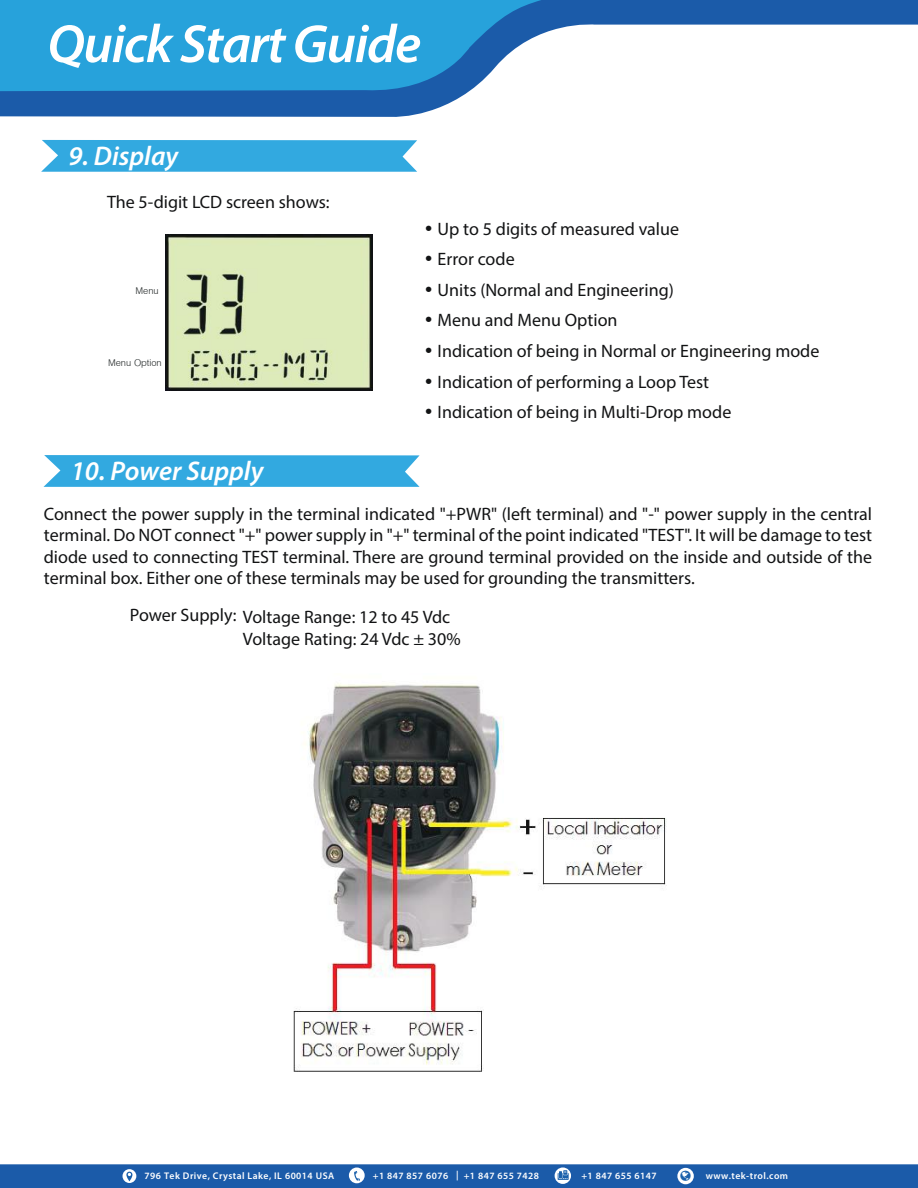
<style>
.page{position:relative;width:918px;height:1188px;background:#fff}
.page>*{position:absolute;margin:0;border:0;box-sizing:border-box;transform-origin:0 0}
.t1{font:italic 600 54.15px "Myriad Pro";letter-spacing:-.025em;color:#fff}
.t2{font:italic 600 42px "Myriad Pro";letter-spacing:-.025em;color:#fff}
.t3{font:italic 600 27px "Myriad Pro";color:#fff}
.t4{font:18px/21.6px "Myriad Pro";color:#121314}
.t5{font:14.25px "Cordia UPC";letter-spacing:-.005em;color:#222727}
.t6{font:600 9.6px "Myriad Pro";letter-spacing:.05em;color:#fff}
.s1{font-size:25.5px}
</style>
<div class="page">
<svg style="left:0;top:0;width:918px;height:117px"></svg>
<svg style="left:0;top:0;width:541px;height:93px;background:#309fd7"></svg>
<div style="left:0;top:1164px;width:918px;height:24px;background:#1b5ba9"></div>
<svg style="left:123px;top:1169px;width:13px;height:14px"></svg>
<svg style="left:126px;top:1172px;width:6px;height:9px"></svg>
<svg style="left:555px;top:1167px;width:16px;height:17px"></svg>
<div style="left:349px;top:1168px;width:16px;height:15px;background:#fff;border-radius:50%"></div>
<svg style="left:354px;top:1171px;width:6px;height:10px"></svg>
<svg style="left:558px;top:1170px;width:11px;height:10px"></svg>
<div style="left:677px;top:1168px;width:17px;height:16px;background:#fff;border-radius:50%"></div>
<img style="left:165px;top:235px;width:208px;height:155px">
<svg style="left:41px;top:140px;width:376px;height:32px;background:#3dade1"></svg>
<svg style="left:44px;top:455px;width:376px;height:32px;background:#3dade1"></svg>
<img style="left:293px;top:683px;width:374px;height:389px">
<h2 class="t2" style="left:134px;top:6px;width:291px">Quick Start Guide</h2>
<h1 class="t1" style="left:47px;top:9px;width:375px">Quick Start Guide</h1>
<h3 class="t3" style="left:69px;top:139px;width:111px">9. Display</h3>
<p class="t4" style="left:107px;top:191px;width:224px">The 5-digit LCD screen shows:</p>
<p class="t5" style="left:136px;top:282px;width:25px">Menu</p>
<p class="t5" style="left:108px;top:353px;width:55px">Menu Option</p>
<h3 class="t3" style="left:71px;top:454px;width:194px">10. Power Supply</h3>
<p class="t4" style="left:425px;top:217px;width:256px"><span class="s1">•</span> Up to 5 digits of measured value</p>
<p class="t4" style="left:425px;top:248px;width:91px"><span class="s1">•</span> Error code</p>
<p class="t4" style="left:425px;top:279px;width:250px"><span class="s1">•</span> Units (Normal and Engineering)</p>
<p class="t4" style="left:425px;top:309px;width:194px"><span class="s1">•</span> Menu and Menu Option</p>
<p class="t4" style="left:425px;top:340px;width:396px"><span class="s1">•</span> Indication of being in Normal or Engineering mode</p>
<p class="t4" style="left:425px;top:370px;width:286px"><span class="s1">•</span> Indication of performing a Loop Test</p>
<p class="t4" style="left:425px;top:401px;width:308px"><span class="s1">•</span> Indication of being in Multi-Drop mode</p>
<p class="t4" style="left:44px;top:503px;width:830px;text-align:justify">Connect the power supply in the terminal indicated "+PWR" (left terminal) and "-" power supply in the central terminal. Do NOT connect "+" power supply in "+" terminal of the point indicated "TEST". It will be damage to test diode used to connecting TEST terminal. There are ground terminal provided on the inside and outside of the terminal box. Either one of these terminals may be used for grounding the transmitters.</p>
<p class="t4" style="left:243px;top:606px;width:219px;text-indent:-113px">Power Supply: Voltage Range: 12 to 45 Vdc<br>Voltage Rating: 24 Vdc ± 30%</p>
<p class="t6" style="left:145px;top:1170px;width:191px">796 Tek Drive, Crystal Lake, IL 60014 USA</p>
<p class="t6" style="left:373px;top:1170px;width:168px">+1 847 857 6076 | +1 847 655 7428</p>
<p class="t6" style="left:581px;top:1170px;width:77px">+1 847 655 6147</p>
<p class="t6" style="left:706px;top:1169px;width:84px">www.tek-trol.com</p>
</div>
